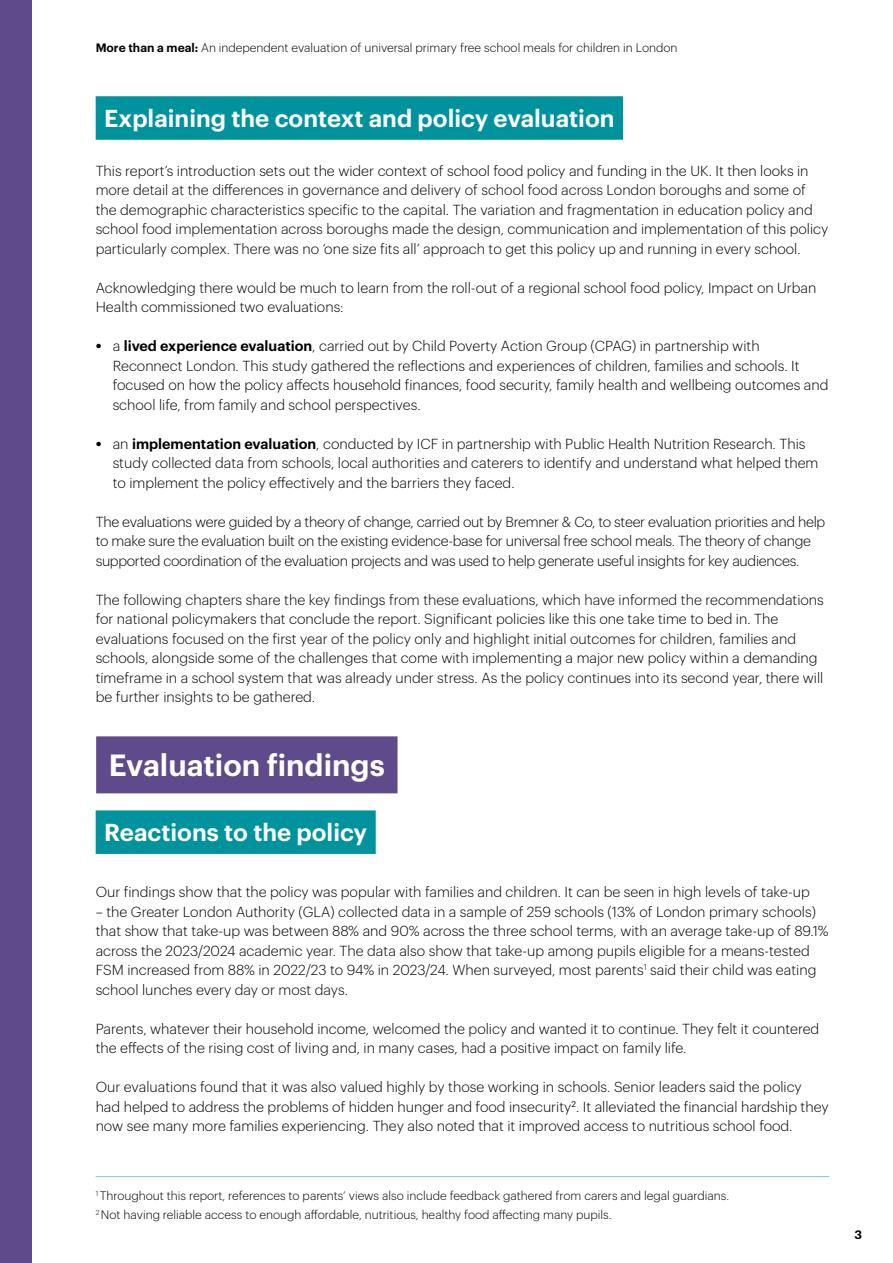
<style>
.page{position:relative;width:893px;height:1263px;background:#fff}
.page>*{position:absolute;margin:0;border:0;box-sizing:border-box;transform-origin:0 0}
.Ultraviolet_Header_A{font:600 30px "Graphik";color:#fff}
.Teal_Header{font:600 24px "Graphik";color:#fff}
.Body_Copy{font:300 14.25px/19.5px "Graphik";color:#000}
.Body_Copy-2{font:300 14.25px/19.5px "Graphik";letter-spacing:-.02em;color:#000}
.Footnote{font:300 12px "Graphik";color:#000}
.t1{font:600 12px "Graphik";color:#000}
.s1{font-weight:600}
.s2{font-weight:600;font-size:16.5px}
</style>
<div class="page">
<div style="left:0;top:0;width:32px;height:1263px;background:#5f4b8b"></div>
<div style="left:96px;top:96px;width:527px;height:44px;background:#00939d"></div>
<div style="left:96px;top:736px;width:302px;height:57px;background:#5f4b8b"></div>
<div style="left:96px;top:810px;width:280px;height:44px;background:#00939d"></div>
<hr style="left:96px;top:1176px;width:733px;height:1px;background:#80c9ce">
<p class="Footnote" style="left:96px;top:39px;width:583px"><span class="s1">More than a meal:</span> An independent evaluation of universal primary free school meals for children in London</p>
<p class="Teal_Header" style="left:104px;top:100px;width:512px">Explaining the context and policy evaluation</p>
<p class="Body_Copy" style="left:96px;top:159px;width:734px">This report’s introduction sets out the wider context of school food policy and funding in the UK. It then looks in more detail at the differences in governance and delivery of school food across London boroughs and some of the demographic characteristics specific to the capital. The variation and fragmentation in education policy and school food implementation across boroughs made the design, communication and implementation of this policy particularly complex. There was no ‘one size fits all’ approach to get this policy up and running in every school.</p>
<p class="Body_Copy" style="left:96px;top:276px;width:722px">Acknowledging there would be much to learn from the roll-out of a regional school food policy, Impact on Urban<br>Health commissioned two evaluations:</p>
<p class="Body_Copy" style="left:113px;top:335px;width:717px;text-indent:-17px"><span class="s2">•</span> a <span class="s1">lived experience evaluation</span>, carried out by Child Poverty Action Group (CPAG) in partnership with Reconnect London. This study gathered the reflections and experiences of children, families and schools. It focused on how the policy affects household finances, food security, family health and wellbeing outcomes and school life, from family and school perspectives.</p>
<p class="Body_Copy" style="left:113px;top:432px;width:707px;text-indent:-17px"><span class="s2">•</span> an <span class="s1">implementation evaluation</span>, conducted by ICF in partnership with Public Health Nutrition Research. This study collected data from schools, local authorities and caterers to identify and understand what helped them to implement the policy effectively and the barriers they faced.</p>
<p class="Body_Copy-2" style="left:96px;top:510px;width:731px">The evaluations were guided by a theory of change, carried out by Bremner &amp; Co, to steer evaluation priorities and help to make sure the evaluation built on the existing evidence-base for universal free school meals. The theory of change supported coordination of the evaluation projects and was used to help generate useful insights for key audiences.</p>
<p class="Body_Copy" style="left:96px;top:588px;width:730px">The following chapters share the key findings from these evaluations, which have informed the recommendations for national policymakers that conclude the report. Significant policies like this one take time to bed in. The evaluations focused on the first year of the policy only and highlight initial outcomes for children, families and schools, alongside some of the challenges that come with implementing a major new policy within a demanding timeframe in a school system that was already under stress. As the policy continues into its second year, there will be further insights to be gathered.</p>
<p class="Ultraviolet_Header_A" style="left:109px;top:742px;width:277px">Evaluation findings</p>
<p class="Teal_Header" style="left:104px;top:814px;width:265px">Reactions to the policy</p>
<p class="Body_Copy" style="left:96px;top:881px;width:716px">Our findings show that the policy was popular with families and children. It can be seen in high levels of take-up</p>
<p class="Body_Copy" style="left:96px;top:900px;width:735px">– the Greater London Authority (GLA) collected data in a sample of 259 schools (13% of London primary schools) that show that take-up was between 88% and 90% across the three school terms, with an average take-up of 89.1% across the 2023/2024 academic year. The data also show that take-up among pupils eligible for a means-tested FSM increased from 88% in 2022/23 to 94% in 2023/24. When surveyed, most parents<sup>1</sup> said their child was eating school lunches every day or most days.</p>
<p class="Body_Copy" style="left:96px;top:1017px;width:725px">Parents, whatever their household income, welcomed the policy and wanted it to continue. They felt it countered the effects of the rising cost of living and, in many cases, had a positive impact on family life.</p>
<p class="Body_Copy" style="left:96px;top:1076px;width:735px">Our evaluations found that it was also valued highly by those working in schools. Senior leaders said the policy had helped to address the problems of hidden hunger and food insecurity<sup>2</sup>. It alleviated the financial hardship they now see many more families experiencing. They also noted that it improved access to nutritious school food.</p>
<p class="Footnote" style="left:96px;top:1187px;width:635px"><sup>1</sup> Throughout this report, references to parents’ views also include feedback gathered from carers and legal guardians.</p>
<p class="Footnote" style="left:96px;top:1206px;width:517px"><sup>2</sup> Not having reliable access to enough affordable, nutritious, healthy food affecting many pupils.</p>
<p class="t1" style="left:854px;top:1225px;width:9px">3</p>
</div>
